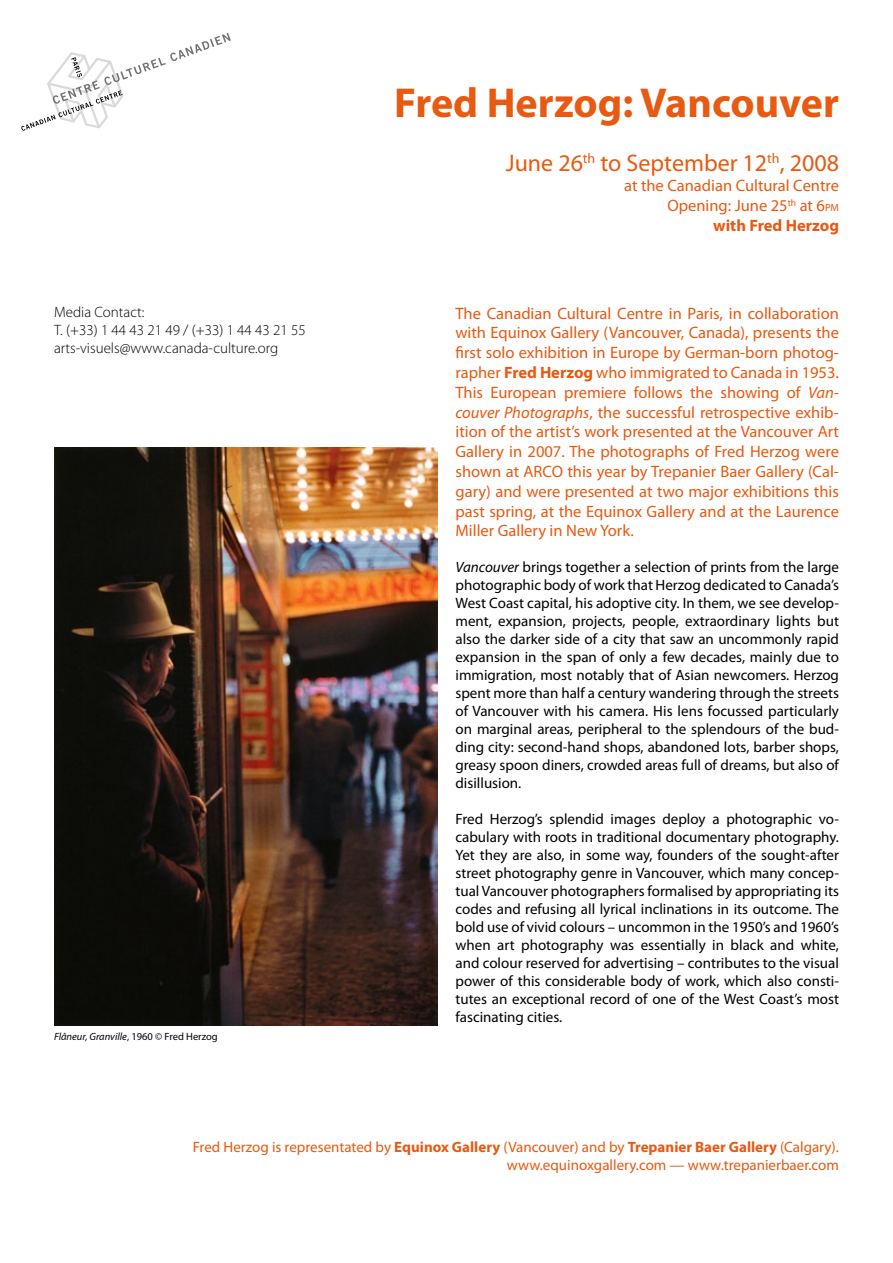
<style>
.page{position:relative;width:893px;height:1263px;background:#fff}
.page>*{position:absolute;margin:0;border:0;box-sizing:border-box;transform-origin:0 0}
.t1{font:700 42px "Myriad Pro";color:#e85911}
.t2{font:24px "Myriad Pro";color:#e85911}
.t3{font:16.5px/19.8px "Myriad Pro";color:#e85911;text-align:justify}
.t4{font:15px/18px "Myriad Pro";color:#000;text-align:justify}
.t5{font:15px/18px "Myriad Pro";color:#e85911;text-align:right}
.t6{font:300 15px/18px "Myriad Pro";color:#000}
.t7{font:italic 10.5px "Myriad Pro";color:#000}
.s1{font-size:10.5px}
.s2{font-weight:700}
.s3{font-style:italic}
.s4{font-style:normal}
</style>
<div class="page">
<svg style="left:21px;top:33px;width:210px;height:98px"></svg>
<img style="left:54px;top:448px;width:383px;height:577px">
<h1 class="t1" style="left:394px;top:76px;width:446px">Fred Herzog: Vancouver</h1>
<h2 class="t2" style="left:506px;top:149px;width:335px">June 26<sup>th</sup> to September 12<sup>th</sup>, 2008</h2>
<p class="t3" style="left:624px;top:175px;width:216px;text-align:right">at the Canadian Cultural Centre<br>Opening: June 25<sup>th</sup> at 6<span class="s1">PM<br></span><span class="s2">with Fred Herzog</span></p>
<p class="t6" style="left:54px;top:303px;width:253px">Media Contact:<br>T. (+33) 1 44 43 21 49 / (+33) 1 44 43 21 55 arts-visuels@www.canada-culture.org</p>
<p class="t3" style="left:455px;top:303px;width:385px">The Canadian Cultural Centre in Paris, in collaboration with Equinox Gallery (Vancouver, Canada), presents the first solo exhibition in Europe by German-born photog&shy;rapher <span class="s2">Fred Herzog</span> who immigrated to Canada in 1953.<br>This European premiere follows the showing of <span class="s3">Van&shy;couver Photographs</span>, the successful retrospective exhib&shy;ition of the artist’s work presented at the Vancouver Art Gallery in 2007. The photographs of Fred Herzog were shown at ARCO this year by Trepanier Baer Gallery (Cal&shy;gary) and were presented at two major exhibitions this past spring, at the Equinox Gallery and at the Laurence Miller Gallery in New York.</p>
<p class="t4" style="left:455px;top:558px;width:385px"><span class="s3">Vancouver</span> brings together a selection of prints from the large photographic body of work that Herzog dedicated to Canada’s West Coast capital, his adoptive city. In them, we see develop&shy;ment, expansion, projects, people, extraordinary lights but also the darker side of a city that saw an uncommonly rapid expansion in the span of only a few decades, mainly due to immigration, most notably that of Asian newcomers. Herzog spent more than half a century wandering through the streets of Vancouver with his camera. His lens focussed particularly on marginal areas, peripheral to the splendours of the bud&shy;ding city: second-hand shops, abandoned lots, barber shops, greasy spoon diners, crowded areas full of dreams, but also of disillusion.</p>
<p class="t4" style="left:455px;top:810px;width:385px">Fred Herzog’s splendid images deploy a photographic vo&shy;cabulary with roots in traditional documentary photography.<br>Yet they are also, in some way, founders of the sought-after street photography genre in Vancouver, which many concep&shy;tual Vancouver photographers formalised by appropriating its codes and refusing all lyrical inclinations in its outcome. The bold use of vivid colours – uncommon in the 1950’s and 1960’s when art photography was essentially in black and white, and colour reserved for advertising – contributes to the visual power of this considerable body of work, which also consti&shy;tutes an exceptional record of one of the West Coast’s most fascinating cities.</p>
<p class="t7" style="left:54px;top:1030px;width:165px">Flâneur, Granville<span class="s4">, 1960 © Fred Herzog</span></p>
<p class="t5" style="left:193px;top:1138px;width:648px">Fred Herzog is representated by <span class="s2">Equinox Gallery</span> (Vancouver) and by <span class="s2">Trepanier Baer Gallery</span> (Calgary). www.equinoxgallery.com — www.trepanierbaer.com</p>
</div>
